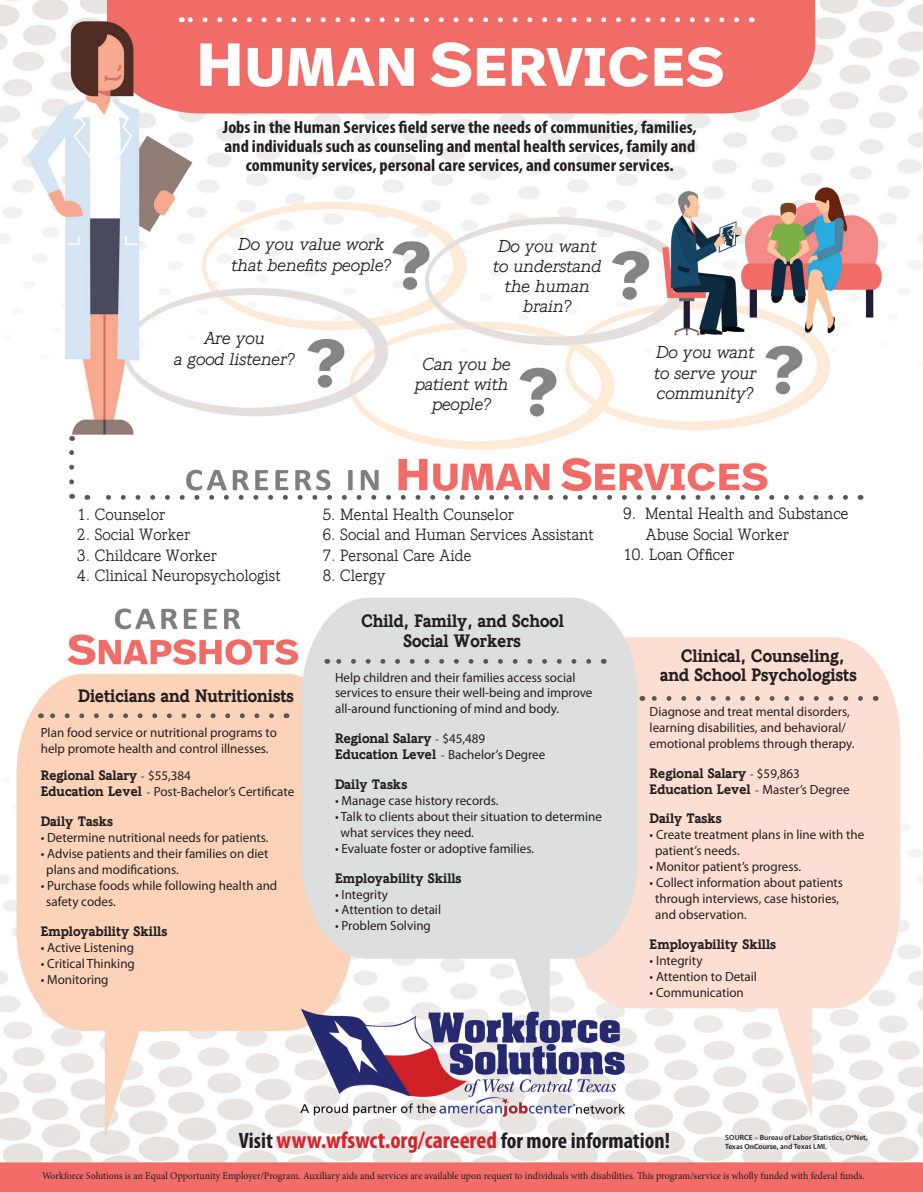
<style>
.page{position:relative;width:923px;height:1192px;background:#fff}
.page>*{position:absolute;margin:0;border:0;box-sizing:border-box;transform-origin:0 0}
.t1{font:700 condensed 22.35px "Myriad Pro";color:#231f20}
.t2{font:700 condensed 17.55px/19px "Myriad Pro";color:#231f20;text-align:center;scale:1.05 1}
.t3{font:700 17.4px "Graphos";color:#231f20;scale:.93 1}
.t4{font:italic 16.8px/20.1px "Graphos";color:#231f20;text-align:center}
.t5{font:15.75px "Graphos";color:#231f20;scale:.95 1}
.t6{font:13.35px "Myriad Pro";color:#231f20}
.t7{font:700 13.35px "Graphos";color:#231f20}
.t8{font:10.35px "Minion Pro";color:#231f20;scale:.95 1}
.t9{font:600 7.5px/9px "Myriad Pro";color:#231f20}
.s1{font-family:"Minion Pro";font-weight:400}
.s2{font-family:"Myriad Pro";font-weight:400}
.s3{font-family:"Graphos";font-weight:700}
.s4{font-family:"Minion Pro"}
.s5{font-size:23.7px;color:#d1232a}
</style>
<div class="page">
<img style="left:0;top:0;width:922px;height:1192px">
<svg style="left:94px;top:495px;width:751px;height:5px"></svg>
<svg style="left:69px;top:436px;width:5px;height:46px"></svg>
<svg style="left:48px;top:713px;width:223px;height:5px"></svg>
<svg style="left:649px;top:696px;width:211px;height:5px"></svg>
<svg style="left:334px;top:659px;width:254px;height:5px"></svg>
<svg style="left:188px;top:17px;width:548px;height:5px"></svg>
<p class="t2" style="left:223px;top:117px;width:453px">Jobs in the Human Services field serve the needs of communities, families, and individuals such as counseling and mental health services, family and community services, personal care services, and consumer services.</p>
<p class="t4" style="left:232px;top:235px;width:161px">Do you value work that benefits people?</p>
<p class="t4" style="left:493px;top:236px;width:110px">Do you want to understand the human brain?</p>
<p class="t4" style="left:204px;top:329px;width:62px">Are you</p>
<p class="t4" style="left:174px;top:349px;width:122px">a good listener?</p>
<p class="t4" style="left:415px;top:354px;width:97px">Can you be patient with people?</p>
<p class="t4" style="left:654px;top:343px;width:104px;text-align:justify">Do you want to serve your community?</p>
<p class="t5" style="left:77px;top:505px;width:94px">1. Counselor</p>
<p class="t5" style="left:77px;top:525px;width:120px">2. Social Worker</p>
<p class="t5" style="left:77px;top:545px;width:149px">3. Childcare Worker</p>
<p class="t5" style="left:77px;top:566px;width:216px">4. Clinical Neuropsychologist</p>
<p class="t3" style="left:78px;top:685px;width:233px">Dieticians and Nutritionists</p>
<p class="t6" style="left:41px;top:724px;width:237px">Plan food service or nutritional programs to</p>
<p class="t6" style="left:41px;top:740px;width:229px">help promote health and control illnesses.</p>
<p class="t7" style="left:41px;top:767px;width:152px">Regional Salary <span class="s1">-</span> <span class="s2">$55,384</span></p>
<p class="t6" style="left:41px;top:783px;width:255px"><span class="s3">Education Level</span> <span class="s4">-</span> Post-Bachelor’s Certificate</p>
<p class="t7" style="left:41px;top:813px;width:74px">Daily Tasks</p>
<p class="t6" style="left:41px;top:829px;width:229px">• Determine nutritional needs for patients.</p>
<p class="t6" style="left:41px;top:845px;width:229px">• Advise patients and their families on diet</p>
<p class="t6" style="left:46px;top:861px;width:134px">plans and modifications.</p>
<p class="t6" style="left:41px;top:877px;width:238px">• Purchase foods while following health and</p>
<p class="t6" style="left:46px;top:893px;width:71px">safety codes.</p>
<p class="t7" style="left:41px;top:923px;width:128px">Employability Skills</p>
<p class="t6" style="left:41px;top:939px;width:95px">• Active Listening</p>
<p class="t6" style="left:41px;top:955px;width:96px">• Critical Thinking</p>
<p class="t6" style="left:41px;top:971px;width:69px">• Monitoring</p>
<p class="t5" style="left:323px;top:505px;width:202px">5. Mental Health Counselor</p>
<p class="t5" style="left:323px;top:525px;width:287px">6. Social and Human Services Assistant</p>
<p class="t5" style="left:323px;top:545px;width:158px">7. Personal Care Aide</p>
<p class="t5" style="left:323px;top:566px;width:67px">8. Clergy</p>
<p class="t3" style="left:361px;top:610px;width:219px">Child, Family, and School</p>
<p class="t3" style="left:403px;top:629px;width:128px">Social Workers</p>
<p class="t6" style="left:335px;top:669px;width:242px">Help children and their families access social</p>
<p class="t6" style="left:335px;top:685px;width:259px">services to ensure their well-being and improve</p>
<p class="t6" style="left:335px;top:701px;width:226px">all-around functioning of mind and body.</p>
<p class="t7" style="left:335px;top:730px;width:152px">Regional Salary <span class="s1">-</span> <span class="s2">$45,489</span></p>
<p class="t6" style="left:335px;top:746px;width:212px"><span class="s3">Education Level</span> <span class="s4">-</span> Bachelor’s Degree</p>
<p class="t7" style="left:335px;top:776px;width:74px">Daily Tasks</p>
<p class="t6" style="left:335px;top:792px;width:165px">• Manage case history records.</p>
<p class="t6" style="left:335px;top:808px;width:268px">• Talk to clients about their situation to determine</p>
<p class="t6" style="left:340px;top:824px;width:135px">what services they need.</p>
<p class="t6" style="left:335px;top:840px;width:200px">• Evaluate foster or adoptive families.</p>
<p class="t7" style="left:335px;top:869px;width:128px">Employability Skills</p>
<p class="t6" style="left:335px;top:886px;width:54px">• Integrity</p>
<p class="t6" style="left:335px;top:902px;width:107px">• Attention to detail</p>
<p class="t6" style="left:335px;top:917px;width:97px">• Problem Solving</p>
<p class="t5" style="left:623px;top:504px;width:238px">9. Mental Health and Substance</p>
<p class="t5" style="left:645px;top:524px;width:152px">Abuse Social Worker</p>
<p class="t5" style="left:623px;top:545px;width:118px">10. Loan Officer</p>
<p class="t3" style="left:681px;top:644px;width:177px">Clinical, Counseling,</p>
<p class="t3" style="left:660px;top:664px;width:213px">and School Psychologists</p>
<p class="t6" style="left:649px;top:703px;width:201px">Diagnose and treat mental disorders,</p>
<p class="t6" style="left:649px;top:719px;width:198px">learning disabilities, and behavioral/</p>
<p class="t6" style="left:649px;top:735px;width:206px">emotional problems through therapy.</p>
<p class="t7" style="left:649px;top:764px;width:152px">Regional Salary <span class="s1">-</span> <span class="s2">$59,863</span></p>
<p class="t7" style="left:649px;top:780px;width:201px">Education Level <span class="s1">-</span> <span class="s2">Master’s Degree</span></p>
<p class="t7" style="left:649px;top:810px;width:74px">Daily Tasks</p>
<p class="t6" style="left:649px;top:827px;width:216px">• Create treatment plans in line with the</p>
<p class="t6" style="left:655px;top:842px;width:86px">patient’s needs.</p>
<p class="t6" style="left:649px;top:858px;width:153px">• Monitor patient’s progress.</p>
<p class="t6" style="left:649px;top:874px;width:195px">• Collect information about patients</p>
<p class="t6" style="left:655px;top:890px;width:185px">through interviews, case histories,</p>
<p class="t6" style="left:655px;top:906px;width:93px">and observation.</p>
<p class="t7" style="left:649px;top:935px;width:128px">Employability Skills</p>
<p class="t6" style="left:649px;top:952px;width:54px">• Integrity</p>
<p class="t6" style="left:649px;top:968px;width:109px">• Attention to Detail</p>
<p class="t6" style="left:649px;top:984px;width:96px">• Communication</p>
<p class="t1" style="left:239px;top:1126px;width:432px">Visit <span class="s5">www.wfswct.org/careered</span> for more information!</p>
<p class="t9" style="left:724px;top:1132px;width:144px">SOURCE – Bureau of Labor Statistics, O*Net,<br>Texas OnCourse, and Texas LMI.</p>
<p class="t8" style="left:42px;top:1168px;width:867px">Workforce Solutions is an Equal Opportunity Employer/Program. Auxiliary aids and services are available upon request to individuals with disabilities. This program/service is wholly funded with federal funds.</p>
</div>
